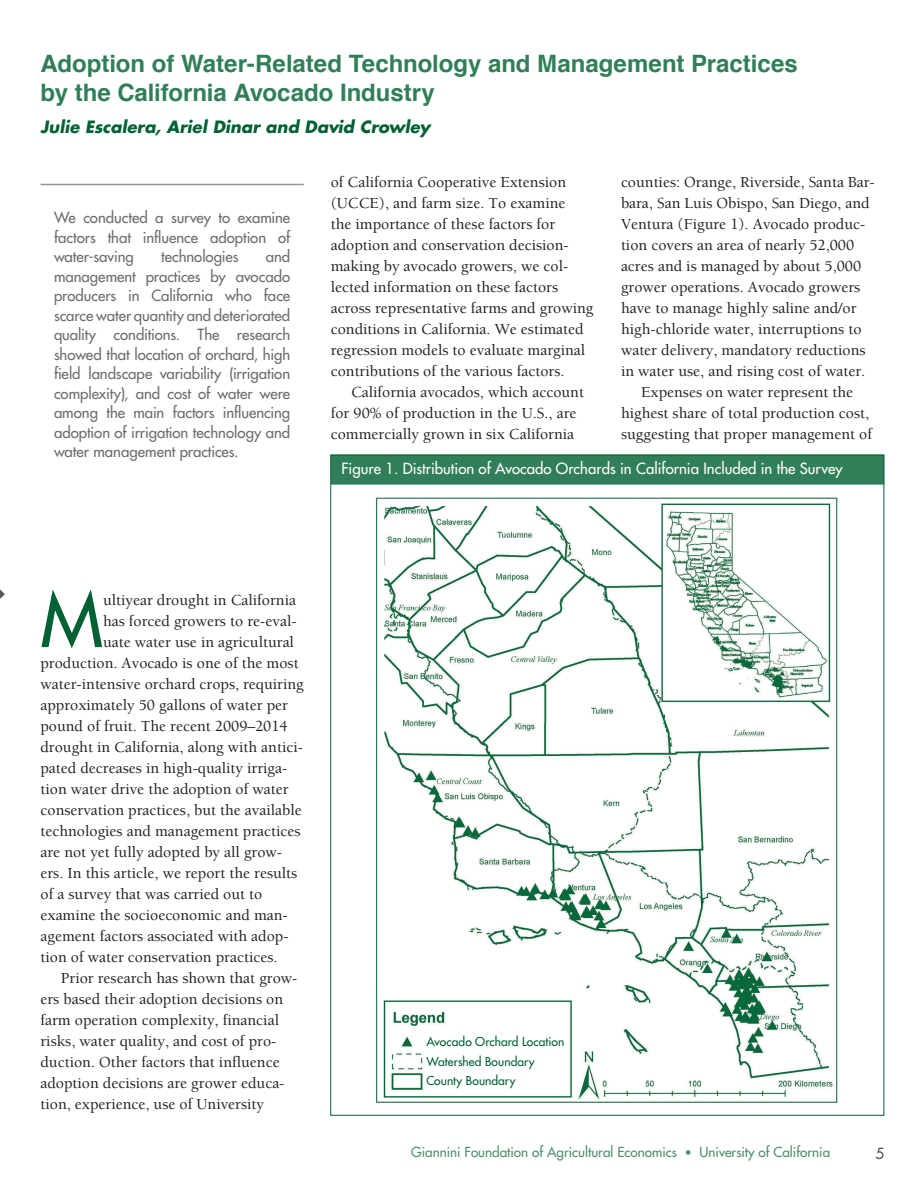
<style>
.page{position:relative;width:918px;height:1188px;background:#fff}
.page>*{position:absolute;margin:0;border:0;box-sizing:border-box;transform-origin:0 0}
.A-parag_text_no_inde{font:500 73.5px "Futura Std";color:#006133}
.A-Article_title{font:700 24px/28.8px "Helvetica";color:#317f58}
.A-Author{font:italic 700 16.5px "Futura Std";color:#006133}
.A-parag_text_indent{font:500 15.75px/21px "Berkeley Std";color:#231f20}
.A-parag_text_no_inde-2{font:500 15.75px "Berkeley Std";color:#231f20}
.A-Article_summary{font:500 15px/19.5px "Futura Std";color:#6c6d70;text-align:justify}
.A-Table_Title_1_line{font:500 15px "Futura Std";color:#fff}
.t1{font:500 15px "Futura Std";color:#57585a}
.t2{font:500 13.5px "Futura Std";color:#4e8f6b}
.A-Figure_label_right{font:500 12px "Futura Std";letter-spacing:.005em;color:#006133}
.s1{font-size:12px}
</style>
<div class="page">
<hr style="left:40px;top:184px;width:264px;height:1px;background:#939598">
<svg style="left:0;top:590px;width:4px;height:8px"></svg>
<img style="left:375px;top:497px;width:464px;height:606px">
<div style="left:331px;top:455px;width:553px;height:30px;background:#317f58"></div>
<p class="A-Article_title" style="left:40px;top:49px;width:759px">Adoption of Water-Related Technology and Management Practices by the California Avocado Industry</p>
<p class="A-Author" style="left:40px;top:116px;width:391px">Julie Escalera, Ariel Dinar and David Crowley</p>
<p class="A-Article_summary" style="left:54px;top:208px;width:238px">We conducted a survey to examine factors that influence adoption of water-saving</p>
<p class="A-Article_summary" style="left:54px;top:247px;width:238px;text-indent:212px">and management practices by avocado producers in California who face scarce water quantity and deteriorated quality conditions. The research showed that location of orchard, high field landscape variability (irrigation complexity), and cost of water were among the main factors influencing adoption of irrigation technology and water management practices.</p>
<p class="A-Article_summary" style="left:161px;top:247px;width:79px">technologies</p>
<p class="A-parag_text_indent" style="left:331px;top:172px;width:264px">of California Cooperative Extension (UCCE), and farm size. To examine<br>the importance of these factors for adoption and conservation decision&shy;making by avocado growers, we col&shy;lected information on these factors across representative farms and growing conditions in California. We estimated regression models to evaluate marginal contributions of the various factors.</p>
<p class="A-parag_text_indent" style="left:331px;top:382px;width:255px;text-indent:20px">California avocados, which account for 90% of production in the U.S., are commercially grown in six California</p>
<p class="A-parag_text_indent" style="left:621px;top:172px;width:255px">counties: Orange, Riverside, Santa Bar&shy;bara, San Luis Obispo, San Diego, and Ventura (Figure 1). Avocado produc&shy;tion covers an area of nearly 52,000 acres and is managed by about 5,000 grower operations. Avocado growers have to manage highly saline and/or high-chloride water, interruptions to water delivery, mandatory reductions in water use, and rising cost of water.</p>
<p class="A-parag_text_indent" style="left:621px;top:382px;width:253px;text-align:center">Expenses on water represent the highest share of total production cost, suggesting that proper management of</p>
<p class="A-Table_Title_1_line" style="left:342px;top:459px;width:503px">Figure 1. Distribution of Avocado Orchards in California Included in the Survey</p>
<p class="A-parag_text_no_inde" style="left:40px;top:574px;width:64px">M</p>
<p class="A-parag_text_no_inde-2" style="left:103px;top:592px;width:195px">ultiyear drought in California</p>
<p class="A-parag_text_no_inde-2" style="left:103px;top:613px;width:195px">has forced growers to re-eval-</p>
<p class="A-parag_text_no_inde-2" style="left:103px;top:634px;width:193px">uate water use in agricultural</p>
<p class="A-parag_text_no_inde-2" style="left:40px;top:655px;width:260px">production. Avocado is one of the most</p>
<p class="A-parag_text_no_inde-2" style="left:40px;top:676px;width:265px">water-intensive orchard crops, requiring</p>
<p class="A-parag_text_no_inde-2" style="left:40px;top:697px;width:249px">approximately 50 gallons of water per</p>
<p class="A-parag_text_no_inde-2" style="left:40px;top:718px;width:249px">pound of fruit. The recent 2009–2014</p>
<p class="A-parag_text_no_inde-2" style="left:40px;top:739px;width:264px">drought in California, along with antici-</p>
<p class="A-parag_text_no_inde-2" style="left:40px;top:760px;width:248px">pated decreases in high-quality irriga-</p>
<p class="A-parag_text_no_inde-2" style="left:40px;top:781px;width:250px">tion water drive the adoption of water</p>
<p class="A-parag_text_no_inde-2" style="left:40px;top:802px;width:263px">conservation practices, but the available</p>
<p class="A-parag_text_no_inde-2" style="left:40px;top:823px;width:262px">technologies and management practices</p>
<p class="A-parag_text_no_inde-2" style="left:40px;top:844px;width:243px">are not yet fully adopted by all grow-</p>
<p class="A-parag_text_no_inde-2" style="left:40px;top:865px;width:258px">ers. In this article, we report the results</p>
<p class="A-parag_text_no_inde-2" style="left:40px;top:886px;width:223px">of a survey that was carried out to</p>
<p class="A-parag_text_no_inde-2" style="left:40px;top:907px;width:249px">examine the socioeconomic and man-</p>
<p class="A-parag_text_no_inde-2" style="left:40px;top:928px;width:250px">agement factors associated with adop-</p>
<p class="A-parag_text_no_inde-2" style="left:40px;top:949px;width:239px">tion of water conservation practices.</p>
<p class="A-parag_text_indent" style="left:40px;top:968px;width:259px;text-indent:20px">Prior research has shown that grow&shy;ers based their adoption decisions on farm operation complexity, financial risks, water quality, and cost of pro&shy;duction. Other factors that influence adoption decisions are grower educa&shy;tion, experience, use of University</p>
<p class="A-Figure_label_right" style="left:426px;top:1034px;width:139px">Avocado Orchard Location</p>
<p class="A-Figure_label_right" style="left:426px;top:1054px;width:110px">Watershed Boundary</p>
<p class="A-Figure_label_right" style="left:426px;top:1073px;width:91px">County Boundary</p>
<p class="t2" style="left:411px;top:1144px;width:421px">Giannini Foundation of Agricultural Economics <span class="s1">•</span> University of California</p>
<p class="t1" style="left:876px;top:1144px;width:10px">5</p>
</div>
